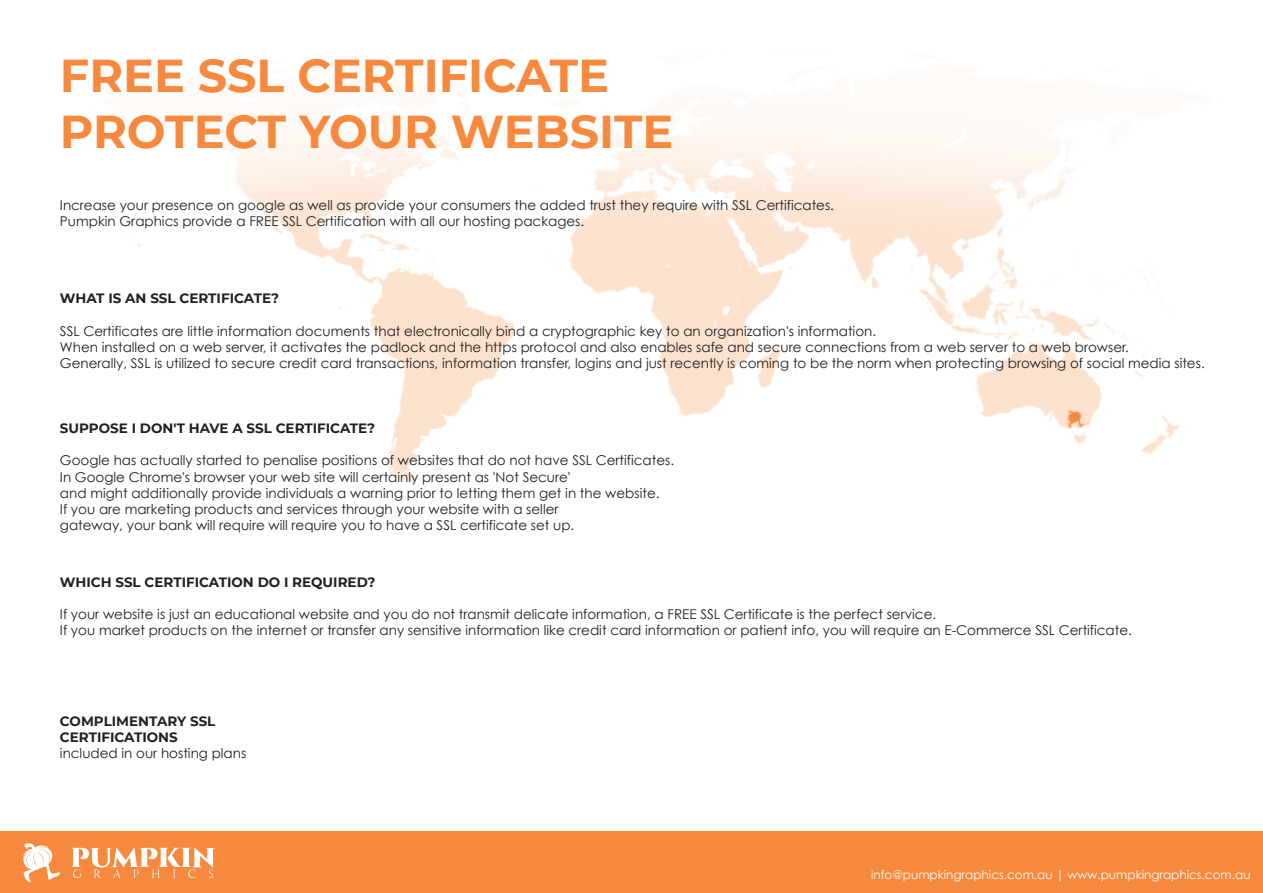
<style>
.page{position:relative;width:1263px;height:893px;background:#fff}
.page>*{position:absolute;margin:0;border:0;box-sizing:border-box;transform-origin:0 0}
.t1{font:700 46.05px/55.2px "Montserrat";color:#f6893d}
.t2{font:13.5px/16.2px "Century Gothic";color:#221f1f}
.t3{font:700 13.5px/16.2px "Montserrat";color:#221f1f}
.t4{font:12px "Century Gothic";color:#fff}
</style>
<div class="page">
<img style="left:85px;top:113px;width:1099px;height:369px">
<div style="left:0;top:832px;width:1263px;height:61px;background:#f6893d"></div>
<svg style="left:23px;top:843px;width:37px;height:39px"></svg>
<svg style="left:71px;top:847px;width:144px;height:31px"></svg>
<h1 class="t1" style="left:60px;top:51px;width:615px">FREE SSL CERTIFICATE<br>PROTECT YOUR WEBSITE</h1>
<p class="t2" style="left:60px;top:198px;width:775px">Increase your presence on google as well as provide your consumers the added trust they require with SSL Certificates.<br>Pumpkin Graphics provide a FREE SSL Certification with all our hosting packages.</p>
<p class="t3" style="left:60px;top:291px;width:220px">WHAT IS AN SSL CERTIFICATE?</p>
<p class="t2" style="left:60px;top:324px;width:1146px">SSL Certificates are little information documents that electronically bind a cryptographic key to an organization's information.<br>When installed on a web server, it activates the padlock and the https protocol and also enables safe and secure connections from a web server to a web browser.<br>Generally, SSL is utilized to secure credit card transactions, information transfer, logins and just recently is coming to be the norm when protecting browsing of social media sites.</p>
<p class="t3" style="left:60px;top:421px;width:317px">SUPPOSE I DON'T HAVE A SSL CERTIFICATE?</p>
<p class="t2" style="left:60px;top:453px;width:616px">Google has actually started to penalise positions of websites that do not have SSL Certificates.<br>In Google Chrome's browser your web site will certainly present as 'Not Secure'<br>and might additionally provide individuals a warning prior to letting them get in the website.<br>If you are marketing products and services through your website with a seller<br>gateway, your bank will require will require you to have a SSL certificate set up.</p>
<p class="t3" style="left:60px;top:575px;width:317px">WHICH SSL CERTIFICATION DO I REQUIRED?</p>
<p class="t2" style="left:60px;top:607px;width:1073px">If your website is just an educational website and you do not transmit delicate information, a FREE SSL Certificate is the perfect service.<br>If you market products on the internet or transfer any sensitive information like credit card information or patient info, you will require an E-Commerce SSL Certificate.</p>
<p class="t3" style="left:60px;top:714px;width:157px">COMPLIMENTARY SSL<br>CERTIFICATIONS</p>
<p class="t2" style="left:60px;top:746px;width:188px">included in our hosting plans</p>
<p class="t4" style="left:871px;top:870px;width:381px">info@pumpkingraphics.com.au | www.pumpkingraphics.com.au</p>
</div>
